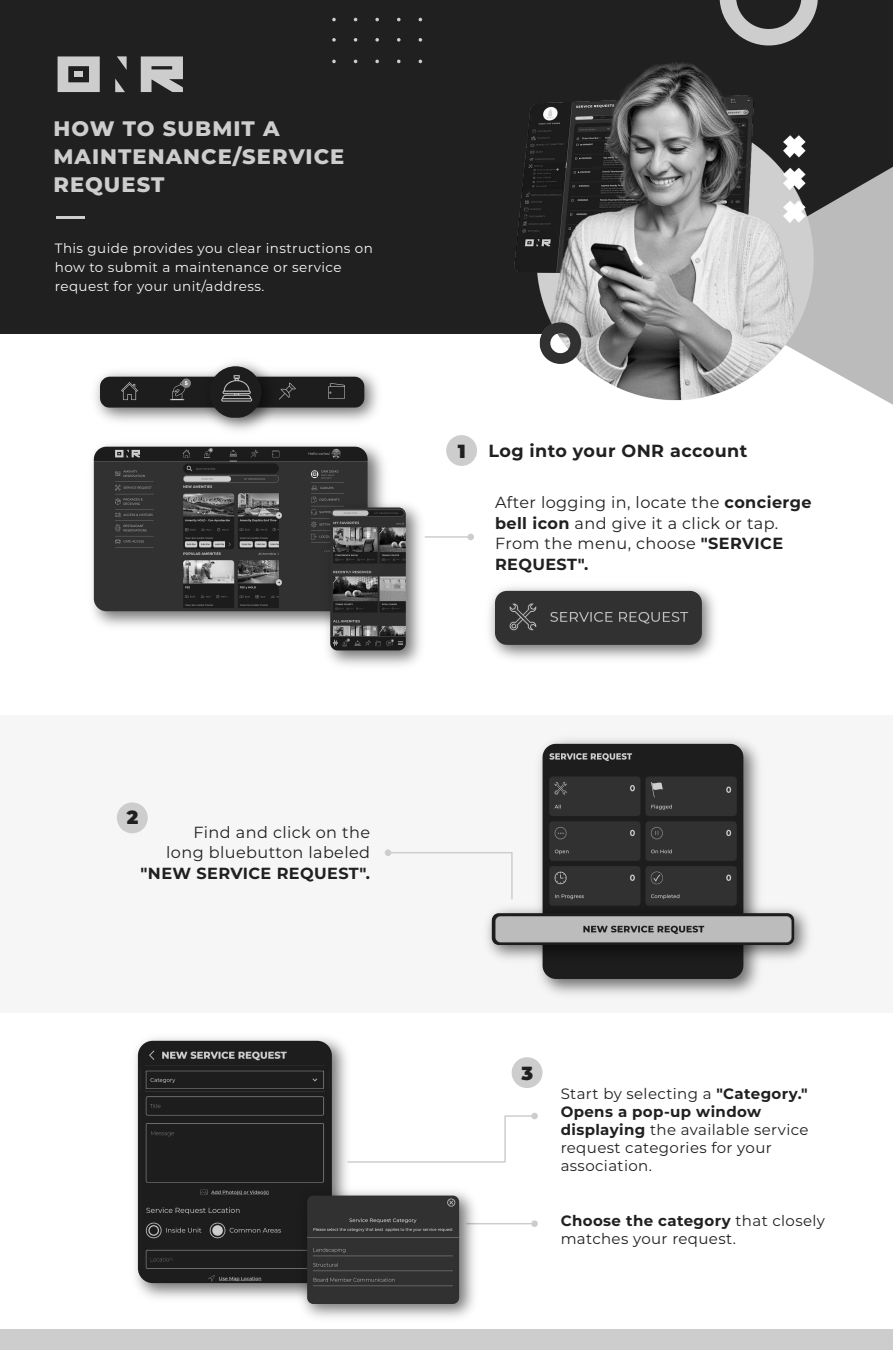
<style>
.page{position:relative;width:893px;height:1350px;background:#fff}
.page>*{position:absolute;margin:0;border:0;box-sizing:border-box;transform-origin:0 0}
.t1{font:800 21px/27.9px "Montserrat";letter-spacing:.05em;color:#cdcdcd}
.t2{font:900 19.05px "Montserrat";color:#202020}
.t3{font:700 17.55px "Montserrat";letter-spacing:.025em;color:#202020}
.t4{font:16.05px/20.4px "Montserrat";letter-spacing:.025em;color:#202020}
.t5{font:700 16.05px "Montserrat";letter-spacing:.025em;color:#202020}
.t6{font:15px/18px "Montserrat";letter-spacing:.025em;color:#202020}
.t7{font:13.5px/18.9px "Montserrat";letter-spacing:.03em;color:#f9f9f9}
.s1{font-weight:700}
</style>
<div class="page">
<img style="left:135px;top:1038px;width:212px;height:260px">
<img style="left:138px;top:1041px;width:194px;height:242px">
<div style="left:140px;top:1065px;width:190px;height:31px;border:5px solid #1d1d1d;border-radius:2px"></div>
<div style="left:0;top:0;width:893px;height:333px;background:#202020"></div>
<hr style="left:56px;top:217px;width:28px;height:2px;background:#cdcdcd">
<svg style="left:115px;top:79px;width:10px;height:13px"></svg>
<svg style="left:117px;top:56px;width:10px;height:14px"></svg>
<svg style="left:141px;top:56px;width:42px;height:36px;background:#adadad"></svg>
<svg style="left:58px;top:56px;width:42px;height:36px"></svg>
<div style="left:74px;top:72px;width:9px;height:5px;background:#cdcdcd"></div>
<svg style="left:346px;top:1115px;width:43px;height:48px"></svg>
<hr style="left:467px;top:1223px;width:68px;height:1px;background:#cdcdcd">
<div style="left:531px;top:1220px;width:7px;height:7px;background:#cdcdcd;border-radius:50%"></div>
<div style="left:0;top:1329px;width:893px;height:21px;background:#cdcdcd"></div>
<svg style="left:719px;top:0;width:99px;height:34px"></svg>
<svg style="left:332px;top:38px;width:4px;height:4px"></svg>
<svg style="left:354px;top:38px;width:3px;height:4px"></svg>
<svg style="left:375px;top:38px;width:4px;height:4px"></svg>
<svg style="left:397px;top:38px;width:4px;height:4px"></svg>
<svg style="left:419px;top:38px;width:3px;height:4px"></svg>
<svg style="left:332px;top:60px;width:4px;height:3px"></svg>
<svg style="left:375px;top:60px;width:4px;height:3px"></svg>
<svg style="left:397px;top:60px;width:4px;height:3px"></svg>
<svg style="left:332px;top:18px;width:4px;height:3px"></svg>
<svg style="left:375px;top:18px;width:4px;height:3px"></svg>
<svg style="left:397px;top:18px;width:4px;height:3px"></svg>
<img style="left:95px;top:362px;width:618px;height:472px">
<img style="left:210px;top:366px;width:51px;height:52px;border-radius:26px">
<img style="left:287px;top:1177px;width:202px;height:141px">
<img style="left:307px;top:1196px;width:152px;height:108px">
<svg style="left:704px;top:167px;width:189px;height:277px"></svg>
<img style="left:465px;top:34px;width:419px;height:397px">
<img style="left:234px;top:601px;width:579px;height:467px">
<img style="left:492px;top:913px;width:302px;height:32px">
<img style="left:92px;top:433px;width:301px;height:203px">
<img style="left:94px;top:447px;width:274px;height:164px">
<img style="left:299px;top:456px;width:198px;height:250px">
<img style="left:330px;top:507px;width:76px;height:143px">
<h1 class="t1" style="left:53px;top:115px;width:292px">HOW TO SUBMIT A<br>MAINTENANCE/SERVICE<br>REQUEST</h1>
<p class="t7" style="left:55px;top:240px;width:320px">This guide provides you clear instructions on how to submit a maintenance or service request for your unit/address.</p>
<p class="t2" style="left:458px;top:440px;width:9px">1</p>
<p class="t3" style="left:488px;top:444px;width:260px">Log into your ONR account</p>
<p class="t4" style="left:495px;top:493px;width:318px">After logging in, locate the <span class="s1">concierge bell icon</span> and give it a click or tap.<br>From the menu, choose <span class="s1">"SERVICE<br>REQUEST".</span></p>
<p class="t2" style="left:127px;top:806px;width:13px">2</p>
<p class="t4" style="left:166px;top:822px;width:205px;text-align:right">Find and click on the long bluebutton labeled</p>
<p class="t5" style="left:141px;top:866px;width:231px">"NEW SERVICE REQUEST".</p>
<p class="t2" style="left:522px;top:1062px;width:13px">3</p>
<p class="t6" style="left:561px;top:1085px;width:249px">Start by selecting a <span class="s1">"Category."<br>Opens a pop-up window displaying</span> the available service request categories for your association.</p>
<p class="t6" style="left:561px;top:1213px;width:266px"><span class="s1">Choose the category</span> that closely matches your request.</p>
</div>
